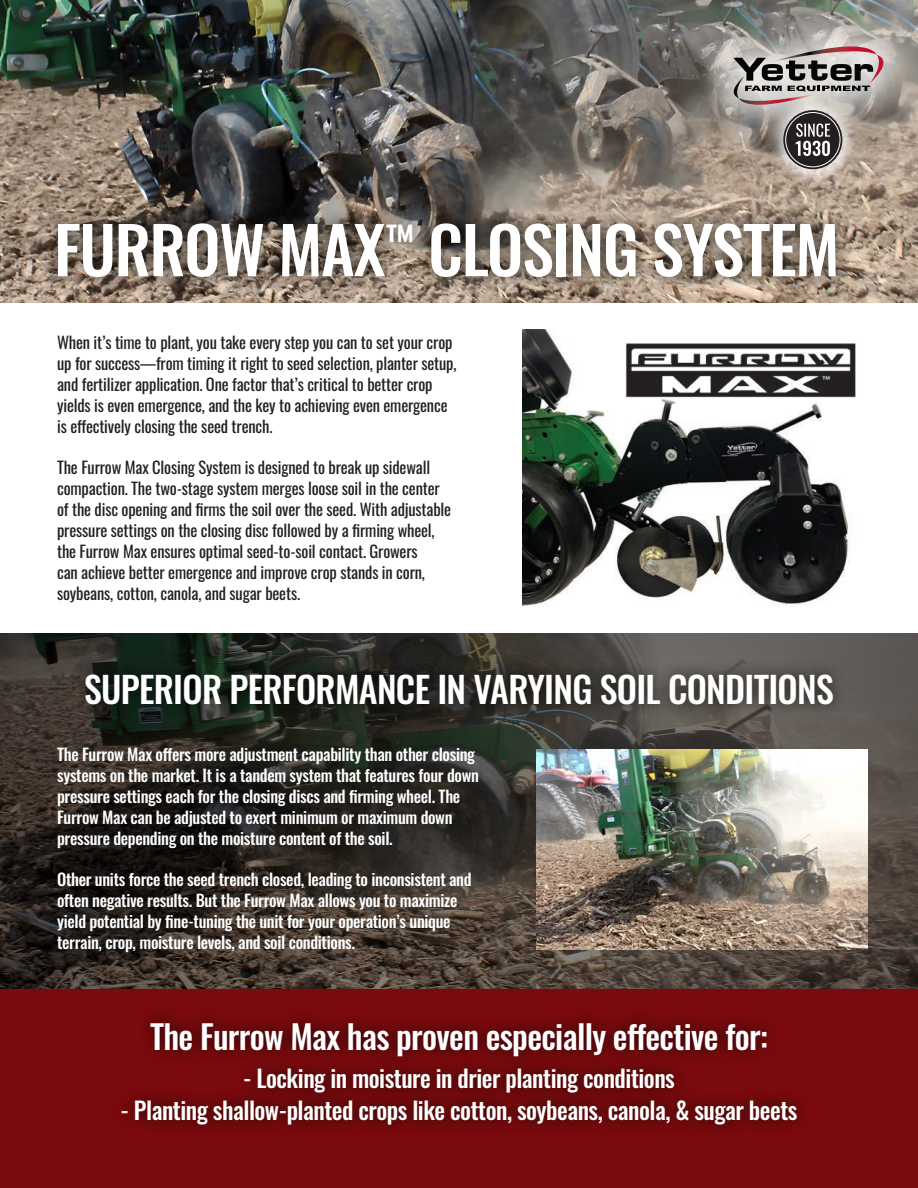
<style>
.page{position:relative;width:918px;height:1188px;background:#fff}
.page>*{position:absolute;margin:0;border:0;box-sizing:border-box;transform-origin:0 0}
.Flyer_Header{font:500 64.5px "Oswald";letter-spacing:-.02em;color:#fff}
.Section_Header_White{font:500 36px "Oswald";letter-spacing:-.02em;color:#fff}
.Section_Header_White-2{font:500 33px "Oswald";letter-spacing:-.02em;color:#fff}
.Section_Header_White-3{font:500 24px "Oswald";letter-spacing:-.02em;color:#fff}
.Body_Text_Black{font:16.5px/21px "Oswald";letter-spacing:-.01em;color:#231f20}
.Body_Text_White{font:500 16.5px/21px "Oswald";letter-spacing:-.02em;color:#fff}
</style>
<div class="page">
<svg style="left:0;top:634px;width:918px;height:355px;background:#38332d"></svg>
<div style="left:71px;top:659px;width:777px;height:60px;background:#040503;opacity:.75"></div>
<img style="left:0;top:0;width:918px;height:302px">
<div style="left:43px;top:209px;width:808px;height:83px;background:#040503;opacity:.75"></div>
<div style="left:696px;top:8px;width:222px;height:135px;background:#fff;opacity:.75"></div>
<div style="left:764px;top:91px;width:98px;height:97px;background:#fff;opacity:.75"></div>
<svg style="left:731px;top:44px;width:153px;height:125px;background:#9b928d"></svg>
<div style="left:785px;top:112px;width:56px;height:55px;border:1px solid #fff;border-radius:50%"></div>
<img style="left:522px;top:329px;width:334px;height:278px">
<img style="left:537px;top:749px;width:330px;height:200px">
<div style="left:0;top:989px;width:918px;height:199px;background:#7a0a0d"></div>
<div style="left:108px;top:1007px;width:703px;height:132px;background:#040503;opacity:.75"></div>
<p class="Flyer_Header" style="left:54px;top:216px;width:787px">FURROW MAX<sup>™</sup> CLOSING SYSTEM</p>
<p class="Body_Text_Black" style="left:57px;top:330px;width:401px">When it’s time to plant, you take every step you can to set your crop up for success—from timing it right to seed selection, planter setup, and fertilizer application. One factor that’s critical to better crop yields is even emergence, and the key to achieving even emergence is effectively closing the seed trench.</p>
<p class="Body_Text_Black" style="left:57px;top:455px;width:396px">The Furrow Max Closing System is designed to break up sidewall compaction. The two-stage system merges loose soil in the center of the disc opening and firms the soil over the seed. With adjustable pressure settings on the closing disc followed by a firming wheel, the Furrow Max ensures optimal seed-to-soil contact. Growers<br>can achieve better emergence and improve crop stands in corn, soybeans, cotton, canola, and sugar beets.</p>
<p class="Section_Header_White" style="left:84px;top:670px;width:751px">SUPERIOR PERFORMANCE IN VARYING SOIL CONDITIONS</p>
<p class="Body_Text_White" style="left:57px;top:745px;width:423px">The Furrow Max offers more adjustment capability than other closing systems on the market. It is a tandem system that features four down pressure settings each for the closing discs and firming wheel. The Furrow Max can be adjusted to exert minimum or maximum down pressure depending on the moisture content of the soil.</p>
<p class="Body_Text_White" style="left:57px;top:870px;width:416px">Other units force the seed trench closed, leading to inconsistent and often negative results. But the Furrow Max allows you to maximize yield potential by fine-tuning the unit for your operation’s unique terrain, crop, moisture levels, and soil conditions.</p>
<p class="Section_Header_White-2" style="left:150px;top:1019px;width:619px">The Furrow Max has proven especially effective for:</p>
<p class="Section_Header_White-3" style="left:243px;top:1066px;width:433px">- Locking in moisture in drier planting conditions</p>
<p class="Section_Header_White-3" style="left:121px;top:1097px;width:678px">- Planting shallow-planted crops like cotton, soybeans, canola, &amp; sugar beets</p>
</div>
